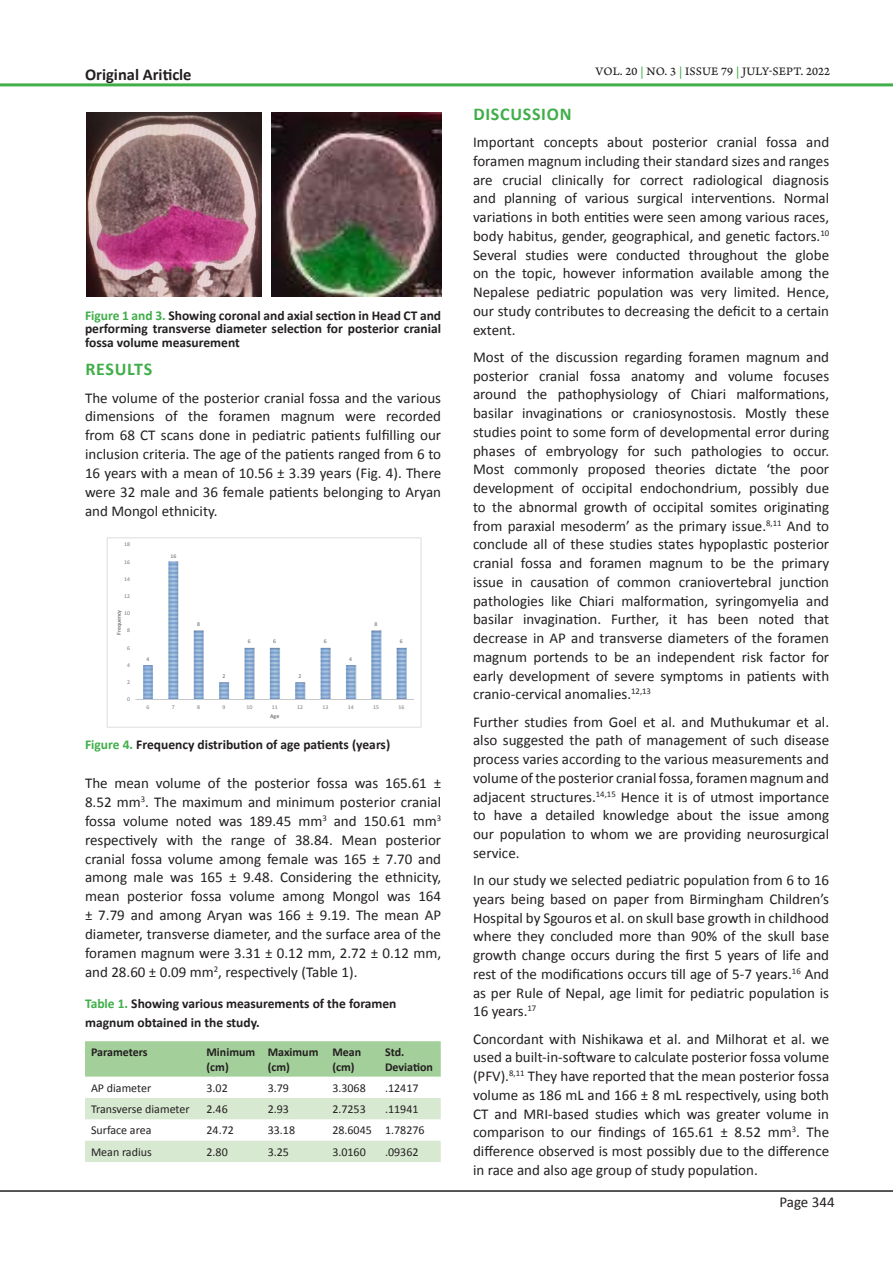
<style>
.page{position:relative;width:893px;height:1263px;background:#fff}
.page>*{position:absolute;margin:0;border:0;box-sizing:border-box;transform-origin:0 0}
.Normal_Text{font:700 18px "Calibri";letter-spacing:.04em;color:#40ae49}
.Abstract_Words{font:700 16.5px "Calibri";color:#231f20}
.Normal_Text-2{font:15px/18.8px "Calibri";color:#231f20;text-align:justify}
.Table_Figure_Legend{font:700 13.5px/13.5px "Calibri";color:#231f20}
.Table_Text{font:12px "Calibri";color:#231f20}
.Table_Text-2{font:700 12px/14.4px "Calibri";color:#231f20}
.t1{font:12px "Arno Pro Caption";letter-spacing:.005em;color:#231f20}
.t2{font:5.7px "Calibri";color:#76787b}
.t3{font:5.7px "Calibri";color:#636366}
.t4{font:700 5.7px "Calibri";letter-spacing:-.005em;color:#76787b}
.s1{color:#40ae49}
</style>
<div class="page">
<hr style="left:0;top:1190px;width:893px;height:2px;background:#231f20">
<hr style="left:0;top:83px;width:893px;height:3px;background:#40ae49">
<div style="left:85px;top:1041px;width:356px;height:35px;background:#a3cf9a"></div>
<svg style="left:85px;top:1098px;width:356px;height:64px"></svg>
<img style="left:87px;top:112px;width:175px;height:185px">
<img style="left:272px;top:112px;width:169px;height:184px">
<img style="left:143px;top:562px;width:263px;height:137px">
<hr style="left:135px;top:699px;width:279px;height:1px;background:#c7c8ca">
<div style="left:107px;top:538px;width:314px;height:189px;border:1px solid #dcdddf"></div>
<p class="Abstract_Words" style="left:85px;top:64px;width:108px">Original Ariticle</p>
<p class="Table_Figure_Legend" style="left:85px;top:308px;width:358px;text-align:justify"><span class="s1">Figure 1 and 3.</span> Showing coronal and axial section in Head CT and performing transverse diameter selection for posterior cranial fossa volume measurement</p>
<p class="Normal_Text" style="left:85px;top:358px;width:68px">RESULTS</p>
<p class="Normal_Text-2" style="left:85px;top:388px;width:358px">The volume of the posterior cranial fossa and the various dimensions of the foramen magnum were recorded from 68 CT scans done in pediatric patients fulfilling our inclusion criteria. The age of the patients ranged from 6 to 16 years with a mean of 10.56 ± 3.39 years (Fig. 4). There were 32 male and 36 female patients belonging to Aryan and Mongol ethnicity.</p>
<p class="t2" style="left:124px;top:541px;width:7px">18</p>
<p class="t2" style="left:124px;top:558px;width:7px">16</p>
<p class="t2" style="left:124px;top:575px;width:7px">14</p>
<p class="t2" style="left:124px;top:592px;width:7px">12</p>
<p class="t4" style="left:115px;top:635px;width:26px;rotate:-90deg">Frequency</p>
<p class="t2" style="left:124px;top:610px;width:7px">10</p>
<p class="t2" style="left:127px;top:627px;width:4px">8</p>
<p class="t2" style="left:127px;top:644px;width:4px">6</p>
<p class="t2" style="left:127px;top:661px;width:4px">4</p>
<p class="t2" style="left:127px;top:678px;width:4px">2</p>
<p class="t2" style="left:127px;top:696px;width:4px">0</p>
<p class="t3" style="left:170px;top:552px;width:7px">16</p>
<p class="t3" style="left:147px;top:655px;width:4px">4</p>
<p class="t3" style="left:197px;top:621px;width:4px">8</p>
<p class="t3" style="left:223px;top:672px;width:4px">2</p>
<p class="t3" style="left:248px;top:638px;width:4px">6</p>
<p class="t3" style="left:273px;top:638px;width:4px">6</p>
<p class="t3" style="left:299px;top:672px;width:4px">2</p>
<p class="t3" style="left:324px;top:638px;width:4px">6</p>
<p class="t3" style="left:349px;top:655px;width:4px">4</p>
<p class="t3" style="left:375px;top:621px;width:4px">8</p>
<p class="t3" style="left:400px;top:638px;width:4px">6</p>
<p class="t2" style="left:147px;top:703px;width:4px">6</p>
<p class="t2" style="left:172px;top:703px;width:4px">7</p>
<p class="t2" style="left:197px;top:703px;width:4px">8</p>
<p class="t2" style="left:223px;top:703px;width:4px">9</p>
<p class="t2" style="left:246px;top:703px;width:7px">10</p>
<p class="t2" style="left:272px;top:703px;width:7px">11</p>
<p class="t2" style="left:297px;top:703px;width:7px">12</p>
<p class="t2" style="left:322px;top:703px;width:7px">13</p>
<p class="t2" style="left:348px;top:703px;width:7px">14</p>
<p class="t2" style="left:373px;top:703px;width:7px">15</p>
<p class="t2" style="left:398px;top:703px;width:7px">16</p>
<p class="t4" style="left:270px;top:712px;width:11px">Age</p>
<p class="Table_Figure_Legend" style="left:85px;top:738px;width:307px"><span class="s1">Figure 4.</span> Frequency distribution of age patients (years)</p>
<p class="Normal_Text-2" style="left:85px;top:773px;width:358px">The mean volume of the posterior fossa was 165.61 ± 8.52 mm<sup>3</sup>. The maximum and minimum posterior cranial fossa volume noted was 189.45 mm<sup>3</sup> and 150.61 mm<sup>3 </sup>respectively with the range of 38.84. Mean posterior cranial fossa volume among female was 165 ± 7.70 and among male was 165 ± 9.48. Considering the ethnicity, mean posterior fossa volume among Mongol was 164 ± 7.79 and among Aryan was 166 ± 9.19. The mean AP diameter, transverse diameter, and the surface area of the foramen magnum were 3.31 ± 0.12 mm, 2.72 ± 0.12 mm, and 28.60 ± 0.09 mm<sup>2</sup>, respectively (Table 1).</p>
<p class="Table_Figure_Legend" style="left:85px;top:994px;width:313px;line-height:18.8px"><span class="s1">Table 1.</span> Showing various measurements of the foramen magnum obtained in the study.</p>
<p class="Table_Text-2" style="left:91px;top:1045px;width:58px">Parameters</p>
<p class="Table_Text-2" style="left:206px;top:1045px;width:50px">Minimum</p>
<p class="Table_Text-2" style="left:206px;top:1059px;width:24px">(cm)</p>
<p class="Table_Text-2" style="left:268px;top:1045px;width:52px">Maximum (cm)</p>
<p class="Table_Text-2" style="left:332px;top:1045px;width:30px">Mean (cm)</p>
<p class="Table_Text-2" style="left:385px;top:1045px;width:21px">Std.</p>
<p class="Table_Text-2" style="left:385px;top:1059px;width:49px">Deviation</p>
<p class="Table_Text" style="left:91px;top:1080px;width:62px">AP diameter</p>
<p class="Table_Text" style="left:206px;top:1080px;width:23px">3.02</p>
<p class="Table_Text" style="left:268px;top:1080px;width:23px">3.79</p>
<p class="Table_Text" style="left:332px;top:1080px;width:35px">3.3068</p>
<p class="Table_Text" style="left:385px;top:1080px;width:35px">.12417</p>
<p class="Table_Text" style="left:91px;top:1101px;width:100px">Transverse diameter</p>
<p class="Table_Text" style="left:206px;top:1101px;width:23px">2.46</p>
<p class="Table_Text" style="left:268px;top:1101px;width:23px">2.93</p>
<p class="Table_Text" style="left:332px;top:1101px;width:35px">2.7253</p>
<p class="Table_Text" style="left:385px;top:1101px;width:35px">.11941</p>
<p class="Table_Text" style="left:91px;top:1123px;width:62px">Surface area</p>
<p class="Table_Text" style="left:206px;top:1123px;width:29px">24.72</p>
<p class="Table_Text" style="left:268px;top:1123px;width:29px">33.18</p>
<p class="Table_Text" style="left:332px;top:1123px;width:41px">28.6045</p>
<p class="Table_Text" style="left:385px;top:1123px;width:41px">1.78276</p>
<p class="Table_Text" style="left:91px;top:1144px;width:62px">Mean radius</p>
<p class="Table_Text" style="left:206px;top:1144px;width:23px">2.80</p>
<p class="Table_Text" style="left:268px;top:1144px;width:23px">3.25</p>
<p class="Table_Text" style="left:332px;top:1144px;width:35px">3.0160</p>
<p class="Table_Text" style="left:385px;top:1144px;width:35px">.09362</p>
<p class="t1" style="left:596px;top:64px;width:236px">VOL. 20 <span class="s1">|</span> NO. 3 <span class="s1">|</span> ISSUE 79 <span class="s1">|</span> JULY-SEPT. 2022</p>
<p class="Normal_Text" style="left:473px;top:102px;width:100px">DISCUSSION</p>
<p class="Normal_Text-2" style="left:473px;top:133px;width:358px">Important concepts about posterior cranial fossa and foramen magnum including their standard sizes and ranges are crucial clinically for correct radiological diagnosis and planning of various surgical interventions. Normal variations in both entities were seen among various races, body habitus, gender, geographical, and genetic factors.<sup>10<br></sup>Several studies were conducted throughout the globe on the topic, however information available among the Nepalese pediatric population was very limited. Hence, our study contributes to decreasing the deficit to a certain extent.</p>
<p class="Normal_Text-2" style="left:473px;top:348px;width:358px">Most of the discussion regarding foramen magnum and posterior cranial fossa anatomy and volume focuses around the pathophysiology of Chiari malformations, basilar invaginations or craniosynostosis. Mostly these studies point to some form of developmental error during phases of embryology for such pathologies to occur.<br>Most commonly proposed theories dictate ‘the poor development of occipital endochondrium, possibly due to the abnormal growth of occipital somites originating from paraxial mesoderm’ as the primary issue.<sup>8,11</sup> And to conclude all of these studies states hypoplastic posterior cranial fossa and foramen magnum to be the primary issue in causation of common craniovertebral junction pathologies like Chiari malformation, syringomyelia and basilar invagination. Further, it has been noted that decrease in AP and transverse diameters of the foramen magnum portends to be an independent risk factor for early development of severe symptoms in patients with cranio-cervical anomalies.<sup>12,13</sup></p>
<p class="Normal_Text-2" style="left:473px;top:712px;width:358px">Further studies from Goel et al. and Muthukumar et al. also suggested the path of management of such disease process varies according to the various measurements and volume of the posterior cranial fossa, foramen magnum and adjacent structures.<sup>14,15</sup> Hence it is of utmost importance to have a detailed knowledge about the issue among our population to whom we are providing neurosurgical service.</p>
<p class="Normal_Text-2" style="left:473px;top:871px;width:358px">In our study we selected pediatric population from 6 to 16 years being based on paper from Birmingham Children’s Hospital by Sgouros et al. on skull base growth in childhood where they concluded more than 90% of the skull base growth change occurs during the first 5 years of life and rest of the modifications occurs till age of 5-7 years.<sup>16</sup> And as per Rule of Nepal, age limit for pediatric population is 16 years.<sup>17</sup></p>
<p class="Normal_Text-2" style="left:473px;top:1029px;width:358px">Concordant with Nishikawa et al. and Milhorat et al. we used a built-in-software to calculate posterior fossa volume (PFV).<sup>8,11</sup> They have reported that the mean posterior fossa volume as 186 mL and 166 ± 8 mL respectively, using both CT and MRI-based studies which was greater volume in comparison to our findings of 165.61 ± 8.52 mm<sup>3</sup>. The difference observed is most possibly due to the difference in race and also age group of study population.</p>
<p class="Normal_Text-2" style="left:779px;top:1193px;width:57px">Page 344</p>
</div>
